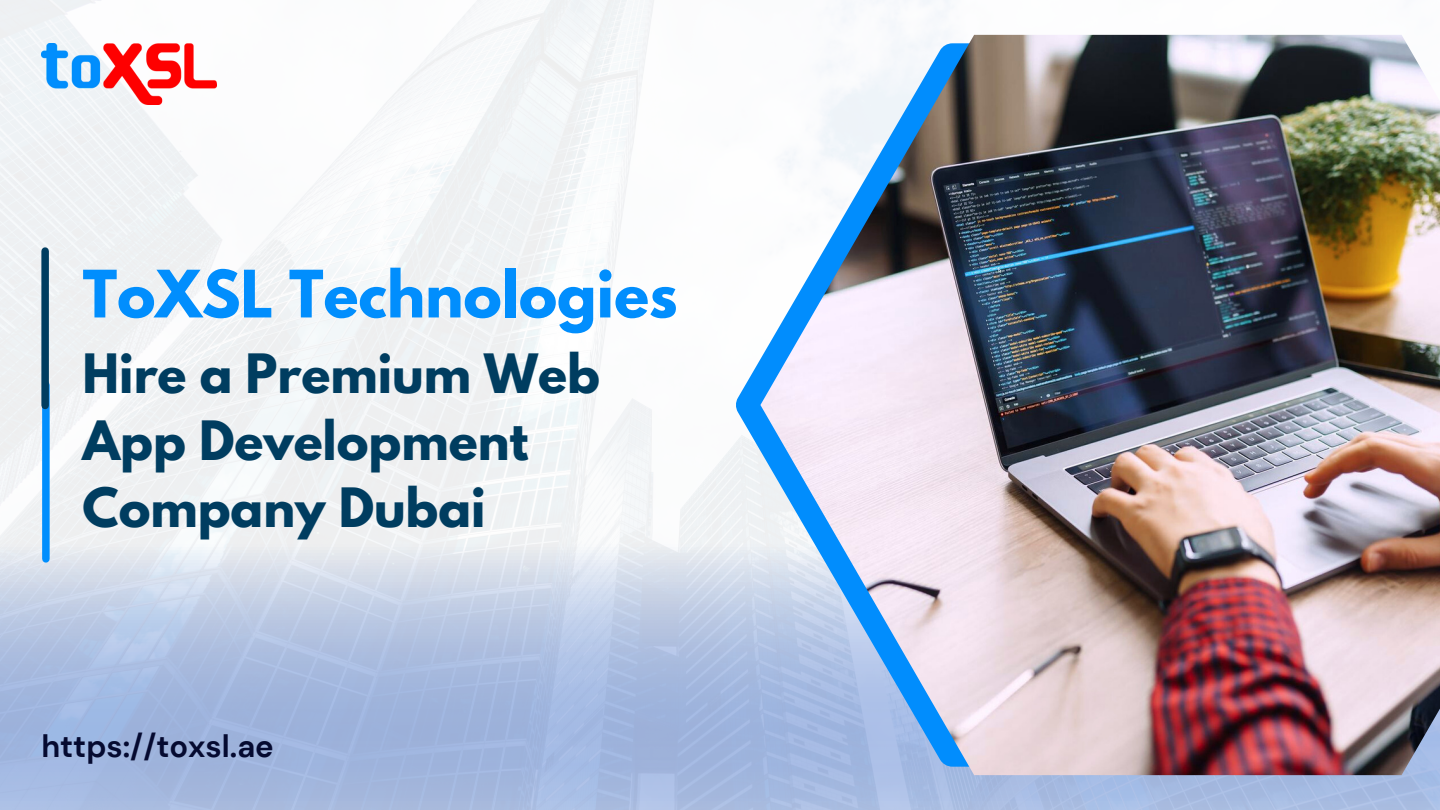
<style>
.page{position:relative;width:1440px;height:810px;background:#fff}
.page>*{position:absolute;margin:0;border:0;box-sizing:border-box;transform-origin:0 0}
.t1{font:700 57.9px "League Spartan";color:#018efd}
.t2{font:700 48px/66.7px "League Spartan";color:#003d60}
.t3{font:700 31px "DM Sans";color:#050a30}
</style>
<div class="page">
<img style="left:0;top:0;width:1440px;height:810px">
<svg style="left:735px;top:43px;width:25px;height:724px"></svg>
<img style="left:760px;top:35px;width:680px;height:740px">
<img style="left:41px;top:43px;width:175px;height:62px">
<div style="left:42px;top:385px;width:8px;height:174px;background:#018efd"></div>
<div style="left:41px;top:251px;width:8px;height:154px;background:#003d60"></div>
<h1 class="t1" style="left:83px;top:265px;width:596px">ToXSL Technologies</h1>
<h2 class="t2" style="left:83px;top:346px;width:519px">Hire a Premium Web<br>App Development<br>Company Dubai</h2>
<p class="t3" style="left:41px;top:727px;width:234px">https://toxsl.ae</p>
</div>
